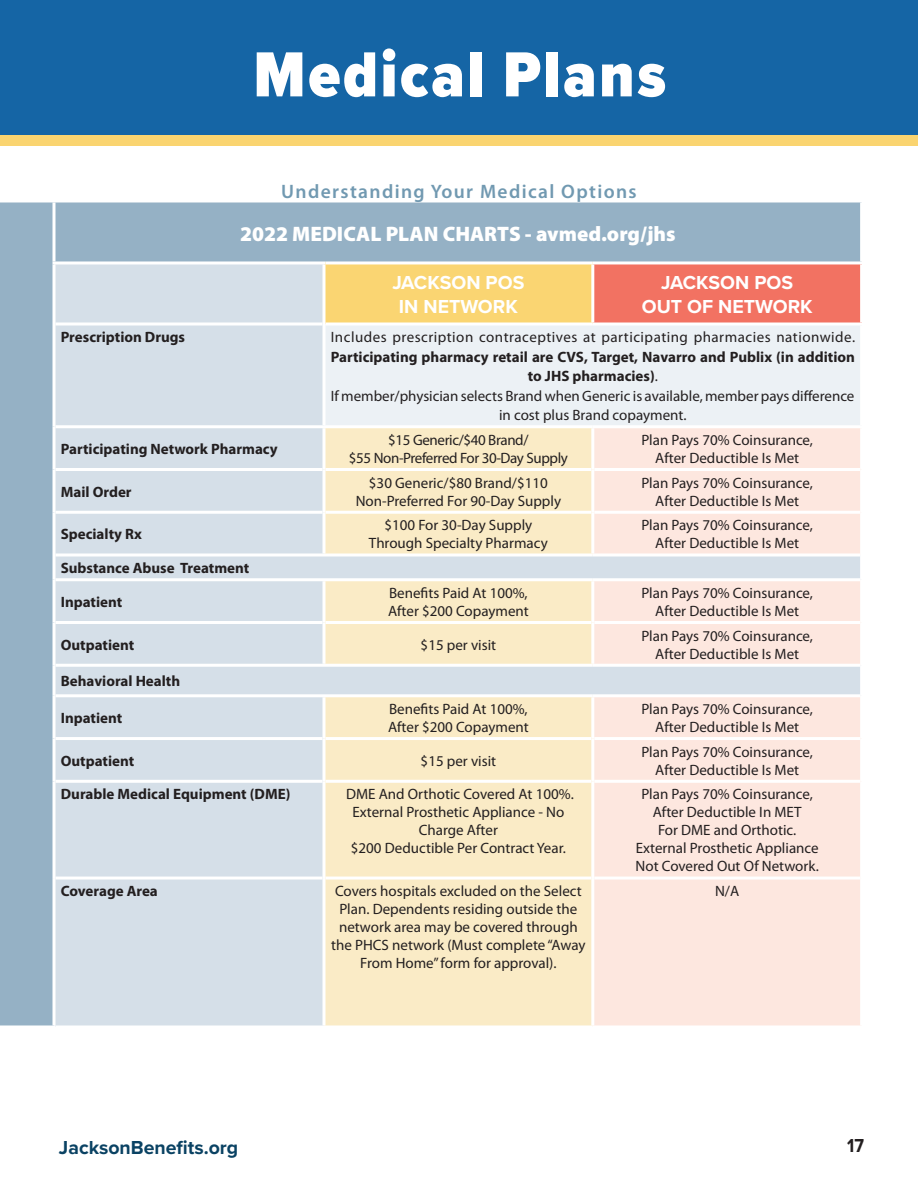
<style>
.page{position:relative;width:918px;height:1188px;background:#fff}
.page>*{position:absolute;margin:0;border:0;box-sizing:border-box;transform-origin:0 0}
.t1{font:900 66px "Proxima Nova Cond";letter-spacing:.04em;color:#fff}
.t2{font:900 21px "Myriad Pro";color:#fff}
.t3{font:700 19.5px/23.4px "Proxima Nova";color:#fff;text-align:center}
.t4{font:600 19.5px "Myriad Pro";letter-spacing:.07em;color:#7199b1}
.t5{font:700 19.5px "Proxima Nova";color:#0a4263}
.t6{font:700 19.5px "Proxima Nova";color:#231f20;scale:.9 1}
.t7{font:15px/18px "Myriad Pro";color:#231f20;text-align:center}
.t8{font:700 15px "Myriad Pro";color:#231f20}
.t9{font:15px "Myriad Pro";letter-spacing:.035em;color:#231f20}
.t10{font:15px/18px "Myriad Pro";letter-spacing:-.025em;color:#231f20;text-align:center}
.s1{font-weight:700}
</style>
<div class="page">
<div style="left:0;top:126px;width:918px;height:20px;background:#fad470"></div>
<div style="left:0;top:0;width:918px;height:135px;background:#1565a5"></div>
<div style="left:0;top:202px;width:862px;height:823px;background:#95b1c5"></div>
<div style="left:56px;top:264px;width:268px;height:761px;background:#d5dfe8"></div>
<div style="left:324px;top:263px;width:269px;height:61px;background:#fad572"></div>
<div style="left:593px;top:263px;width:269px;height:61px;background:#f27262"></div>
<div style="left:324px;top:324px;width:538px;height:103px;background:#ecf1f5"></div>
<svg style="left:324px;top:428px;width:269px;height:597px;background:#f6eac9"></svg>
<svg style="left:593px;top:428px;width:267px;height:597px;background:#f9e6df"></svg>
<svg style="left:593px;top:322px;width:269px;height:4px"></svg>
<hr style="left:591px;top:428px;width:3px;height:42px;background:#fff">
<hr style="left:591px;top:470px;width:3px;height:42px;background:#fff">
<hr style="left:591px;top:512px;width:3px;height:42px;background:#fff">
<hr style="left:591px;top:581px;width:3px;height:41px;background:#fff">
<hr style="left:591px;top:622px;width:3px;height:42px;background:#fff">
<hr style="left:591px;top:697px;width:3px;height:42px;background:#fff">
<hr style="left:591px;top:739px;width:3px;height:42px;background:#fff">
<hr style="left:591px;top:781px;width:3px;height:97px;background:#fff">
<hr style="left:591px;top:878px;width:3px;height:147px;background:#fff">
<hr style="left:593px;top:425px;width:270px;height:3px;background:#fff">
<hr style="left:593px;top:578px;width:267px;height:3px;background:#fff">
<hr style="left:593px;top:694px;width:267px;height:3px;background:#fff">
<hr style="left:860px;top:428px;width:3px;height:42px;background:#fff">
<hr style="left:860px;top:470px;width:3px;height:42px;background:#fff">
<hr style="left:860px;top:512px;width:3px;height:43px;background:#fff">
<hr style="left:860px;top:580px;width:3px;height:42px;background:#fff">
<hr style="left:860px;top:622px;width:3px;height:43px;background:#fff">
<hr style="left:860px;top:696px;width:3px;height:43px;background:#fff">
<hr style="left:860px;top:739px;width:3px;height:42px;background:#fff">
<hr style="left:860px;top:781px;width:3px;height:97px;background:#fff">
<hr style="left:860px;top:878px;width:3px;height:147px;background:#fff">
<hr style="left:594px;top:468px;width:266px;height:3px;background:#fff">
<hr style="left:594px;top:511px;width:266px;height:3px;background:#fff">
<hr style="left:593px;top:554px;width:267px;height:2px;background:#fff">
<hr style="left:594px;top:621px;width:266px;height:3px;background:#fff">
<hr style="left:593px;top:664px;width:267px;height:3px;background:#fff">
<hr style="left:594px;top:737px;width:266px;height:3px;background:#fff">
<hr style="left:594px;top:780px;width:266px;height:3px;background:#fff">
<hr style="left:594px;top:877px;width:266px;height:3px;background:#fff">
<svg style="left:52px;top:264px;width:4px;height:60px"></svg>
<svg style="left:52px;top:324px;width:4px;height:103px"></svg>
<svg style="left:52px;top:427px;width:4px;height:43px"></svg>
<svg style="left:52px;top:470px;width:4px;height:42px"></svg>
<svg style="left:52px;top:512px;width:4px;height:43px"></svg>
<svg style="left:52px;top:555px;width:4px;height:25px"></svg>
<svg style="left:52px;top:580px;width:4px;height:42px"></svg>
<svg style="left:52px;top:622px;width:4px;height:43px"></svg>
<svg style="left:52px;top:665px;width:4px;height:31px"></svg>
<svg style="left:52px;top:696px;width:4px;height:43px"></svg>
<svg style="left:52px;top:739px;width:4px;height:42px"></svg>
<svg style="left:52px;top:781px;width:4px;height:97px"></svg>
<hr style="left:56px;top:322px;width:266px;height:4px;background:#f4f7f9">
<hr style="left:56px;top:425px;width:268px;height:3px;background:#fff">
<hr style="left:56px;top:468px;width:266px;height:3px;background:#fff">
<hr style="left:56px;top:511px;width:266px;height:3px;background:#fff">
<hr style="left:56px;top:554px;width:268px;height:2px;background:#fff">
<hr style="left:56px;top:578px;width:268px;height:3px;background:#fff">
<hr style="left:56px;top:621px;width:266px;height:3px;background:#fff">
<hr style="left:56px;top:664px;width:268px;height:3px;background:#fff">
<hr style="left:56px;top:694px;width:268px;height:3px;background:#fff">
<hr style="left:56px;top:737px;width:266px;height:3px;background:#fff">
<hr style="left:56px;top:780px;width:266px;height:3px;background:#fff">
<hr style="left:56px;top:877px;width:266px;height:3px;background:#fff">
<hr style="left:326px;top:468px;width:265px;height:3px;background:#fff">
<hr style="left:326px;top:511px;width:265px;height:3px;background:#fff">
<hr style="left:324px;top:554px;width:269px;height:2px;background:#fff">
<hr style="left:324px;top:578px;width:269px;height:3px;background:#fff">
<hr style="left:326px;top:621px;width:265px;height:3px;background:#fff">
<hr style="left:324px;top:664px;width:269px;height:3px;background:#fff">
<hr style="left:324px;top:694px;width:269px;height:3px;background:#fff">
<hr style="left:326px;top:737px;width:265px;height:3px;background:#fff">
<hr style="left:326px;top:780px;width:265px;height:3px;background:#fff">
<hr style="left:326px;top:877px;width:265px;height:3px;background:#fff">
<svg style="left:326px;top:322px;width:267px;height:3px"></svg>
<svg style="left:322px;top:264px;width:4px;height:60px"></svg>
<svg style="left:322px;top:428px;width:4px;height:42px"></svg>
<svg style="left:322px;top:470px;width:4px;height:42px"></svg>
<svg style="left:322px;top:512px;width:4px;height:42px"></svg>
<svg style="left:322px;top:581px;width:4px;height:41px"></svg>
<svg style="left:322px;top:622px;width:4px;height:42px"></svg>
<svg style="left:322px;top:697px;width:4px;height:42px"></svg>
<svg style="left:322px;top:739px;width:4px;height:42px"></svg>
<svg style="left:322px;top:781px;width:4px;height:97px"></svg>
<svg style="left:322px;top:878px;width:4px;height:147px"></svg>
<hr style="left:860px;top:555px;width:3px;height:25px;background:#fff">
<hr style="left:860px;top:665px;width:3px;height:31px;background:#fff">
<hr style="left:324px;top:425px;width:269px;height:3px;background:#fff">
<svg style="left:322px;top:324px;width:4px;height:101px"></svg>
<hr style="left:860px;top:326px;width:3px;height:99px;background:#fff">
<hr style="left:860px;top:203px;width:3px;height:58px;background:#fff">
<hr style="left:326px;top:261px;width:267px;height:3px;background:#fff">
<svg style="left:52px;top:203px;width:4px;height:58px"></svg>
<hr style="left:52px;top:261px;width:274px;height:3px;background:#fff">
<svg style="left:52px;top:878px;width:4px;height:147px"></svg>
<hr style="left:591px;top:264px;width:3px;height:58px;background:#fff">
<hr style="left:593px;top:261px;width:270px;height:3px;background:#fff">
<hr style="left:860px;top:264px;width:3px;height:58px;background:#fff">
<h1 class="t1" style="left:254px;top:26px;width:414px">Medical Plans</h1>
<h3 class="t4" style="left:281px;top:180px;width:357px">Understanding Your Medical Options</h3>
<h2 class="t2" style="left:240px;top:222px;width:437px">2022 MEDICAL PLAN CHARTS - avmed.org/jhs</h2>
<h3 class="t3" style="left:392px;top:271px;width:133px">JACKSON POS<br>IN NETWORK</h3>
<h3 class="t3" style="left:642px;top:271px;width:172px">JACKSON POS<br>OUT OF NETWORK</h3>
<p class="t8" style="left:61px;top:327px;width:126px">Prescription Drugs</p>
<p class="t9" style="left:331px;top:329px;width:526px">Includes prescription contraceptives at participating pharmacies nationwide.</p>
<p class="t7" style="left:331px;top:347px;width:526px;line-height:19.5px"><span class="s1">Participating pharmacy retail are CVS, Target, Navarro and Publix (in addition to JHS pharmacies)</span>.<br>If member/physician selects Brand when Generic is available, member pays difference in cost plus Brand copayment.</p>
<p class="t8" style="left:61px;top:439px;width:219px">Participating Network Pharmacy</p>
<p class="t10" style="left:349px;top:431px;width:220px">$15 Generic/$40 Brand/<br>$55 Non-Preferred For 30-Day Supply</p>
<p class="t7" style="left:641px;top:431px;width:173px">Plan Pays 70% Coinsurance,<br>After Deductible Is Met</p>
<p class="t8" style="left:61px;top:482px;width:72px">Mail Order</p>
<p class="t7" style="left:356px;top:474px;width:207px">$30 Generic/$80 Brand/$110<br>Non-Preferred For 90-Day Supply</p>
<p class="t7" style="left:641px;top:474px;width:173px">Plan Pays 70% Coinsurance,<br>After Deductible Is Met</p>
<p class="t8" style="left:61px;top:524px;width:83px">Specialty Rx</p>
<p class="t7" style="left:369px;top:517px;width:180px">$100 For 30-Day Supply<br>Through Specialty Pharmacy</p>
<p class="t7" style="left:641px;top:517px;width:173px">Plan Pays 70% Coinsurance,<br>After Deductible Is Met</p>
<p class="t8" style="left:61px;top:558px;width:190px">Substance Abuse Treatment</p>
<p class="t8" style="left:61px;top:592px;width:63px">Inpatient</p>
<p class="t7" style="left:388px;top:584px;width:142px;text-align:left">Benefits Paid At 100%,<br>After $200 Copayment</p>
<p class="t7" style="left:641px;top:584px;width:173px">Plan Pays 70% Coinsurance,<br>After Deductible Is Met</p>
<p class="t8" style="left:61px;top:635px;width:75px">Outpatient</p>
<p class="t7" style="left:421px;top:636px;width:77px">$15 per visit</p>
<p class="t7" style="left:641px;top:627px;width:173px">Plan Pays 70% Coinsurance,<br>After Deductible Is Met</p>
<p class="t8" style="left:61px;top:671px;width:121px">Behavioral Health</p>
<p class="t8" style="left:61px;top:708px;width:63px">Inpatient</p>
<p class="t7" style="left:388px;top:700px;width:142px;text-align:left">Benefits Paid At 100%,<br>After $200 Copayment</p>
<p class="t7" style="left:641px;top:700px;width:173px">Plan Pays 70% Coinsurance,<br>After Deductible Is Met</p>
<p class="t8" style="left:61px;top:751px;width:75px">Outpatient</p>
<p class="t7" style="left:421px;top:752px;width:77px">$15 per visit</p>
<p class="t7" style="left:641px;top:743px;width:173px">Plan Pays 70% Coinsurance,<br>After Deductible Is Met</p>
<p class="t8" style="left:61px;top:784px;width:231px">Durable Medical Equipment (DME)</p>
<p class="t7" style="left:346px;top:786px;width:229px">DME And Orthotic Covered At 100%.<br>External Prosthetic Appliance - No<br>Charge After<br>$200 Deductible Per Contract Year.</p>
<p class="t7" style="left:636px;top:786px;width:185px">Plan Pays 70% Coinsurance,<br>After Deductible In MET<br>For DME and Orthotic.<br>External Prosthetic Appliance<br>Not Covered Out Of Network.</p>
<p class="t8" style="left:61px;top:881px;width:99px">Coverage Area</p>
<p class="t7" style="left:331px;top:882px;width:256px">Covers hospitals excluded on the Select Plan. Dependents residing outside the network area may be covered through the PHCS network (Must complete “Away From Home” form for approval).</p>
<p class="t7" style="left:715px;top:882px;width:26px">N/A</p>
<h3 class="t5" style="left:59px;top:1133px;width:181px">JacksonBenefits.org</h3>
<h3 class="t6" style="left:847px;top:1131px;width:20px">17</h3>
</div>
